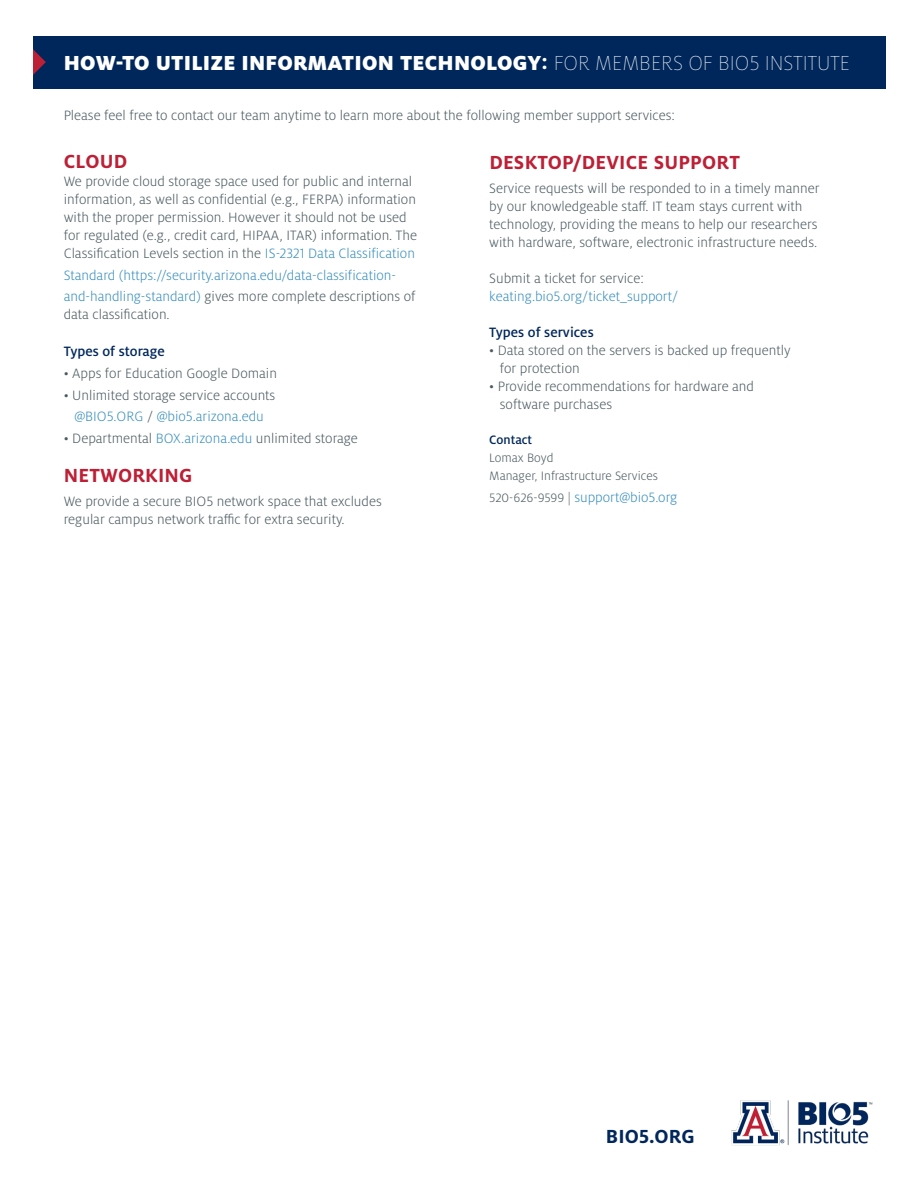
<style>
.page{position:relative;width:918px;height:1188px;background:#fff}
.page>*{position:absolute;margin:0;border:0;box-sizing:border-box;transform-origin:0 0}
.t1{font:900 22.5px "Milo OT";letter-spacing:.01em;color:#fff}
.t2{font:700 21px "Milo OT";letter-spacing:.01em;color:#bd2036}
.t3{font:700 21px "Milo OT";letter-spacing:.01em;color:#00275b}
.t4{font:300 15px/18px "Milo OT";color:#4a5a5f}
.t5{font:300 15px/21.8px "Milo OT";color:#378dbd}
.t6{font:500 15px "Milo OT";color:#00275b}
.t7{font:300 13.5px/18px "Milo OT";color:#4a5a5f}
.t8{font:500 13.5px "Milo OT";color:#00275b}
.s1{font-weight:700}
.s2{font-weight:100}
.s3{color:#378dbd}
.s4{color:#4a5a5f}
.s5{font-size:13.5px;color:#4a5a5f}
</style>
<div class="page">
<div style="left:33px;top:36px;width:852px;height:52px;background:#00275b"></div>
<svg style="left:33px;top:49px;width:13px;height:26px"></svg>
<img style="left:731px;top:1100px;width:142px;height:46px">
<h1 class="t1" style="left:64px;top:50px;width:788px">HOW-TO UTILIZE INFORMATION TECHNOLOGY<span class="s1">:</span> <span class="s2">FOR MEMBERS OF BIO5 INSTITUTE</span></h1>
<p class="t4" style="left:64px;top:107px;width:613px">Please feel free to contact our team anytime to learn more about the following member support services:</p>
<h2 class="t2" style="left:64px;top:149px;width:65px">CLOUD</h2>
<p class="t4" style="left:64px;top:172px;width:355px">We provide cloud storage space used for public and internal information, as well as confidential (e.g., FERPA) information with the proper permission. However it should not be used for regulated (e.g., credit card, HIPAA, ITAR) information. The Classification Levels section in the <span class="s3">IS-2321 Data Classification</span></p>
<p class="t5" style="left:64px;top:264px;width:353px">Standard (https://security.arizona.edu/data-classification&shy;and-handling-standard) <span class="s4">gives more complete descriptions of</span></p>
<p class="t4" style="left:64px;top:306px;width:108px">data classification.</p>
<p class="t6" style="left:64px;top:343px;width:103px">Types of storage</p>
<p class="t4" style="left:64px;top:364px;width:215px">• Apps for Education Google Domain</p>
<p class="t4" style="left:64px;top:384px;width:213px;line-height:21.8px;text-align:center">• Unlimited storage service accounts <span class="s3">@BIO5.ORG</span> / <span class="s3">@bio5.arizona.edu</span></p>
<p class="t4" style="left:64px;top:430px;width:296px">• Departmental <span class="s3">BOX.arizona.edu</span> unlimited storage</p>
<h2 class="t2" style="left:64px;top:464px;width:130px">NETWORKING</h2>
<p class="t4" style="left:64px;top:493px;width:320px">We provide a secure BIO5 network space that excludes regular campus network traffic for extra security.</p>
<h2 class="t2" style="left:489px;top:150px;width:252px">DESKTOP/DEVICE SUPPORT</h2>
<p class="t4" style="left:489px;top:179px;width:332px">Service requests will be responded to in a timely manner by our knowledgeable staff. IT team stays current with technology, providing the means to help our researchers with hardware, software, electronic infrastructure needs.</p>
<p class="t4" style="left:489px;top:269px;width:156px">Submit a ticket for service:</p>
<p class="t5" style="left:489px;top:285px;width:190px">keating.bio5.org/ticket_support/</p>
<p class="t6" style="left:489px;top:324px;width:106px">Types of services</p>
<p class="t4" style="left:500px;top:341px;width:292px;text-indent:-11px">• Data stored on the servers is backed up frequently for protection</p>
<p class="t4" style="left:500px;top:377px;width:256px;text-indent:-11px">• Provide recommendations for hardware and software purchases</p>
<p class="t8" style="left:489px;top:433px;width:44px">Contact</p>
<p class="t7" style="left:489px;top:449px;width:170px">Lomax Boyd<br>Manager, Infrastructure Services</p>
<p class="t5" style="left:489px;top:487px;width:190px"><span class="s5">520-626-9599 |</span> support@bio5.org</p>
<h2 class="t3" style="left:606px;top:1124px;width:90px">BIO5.ORG</h2>
</div>
